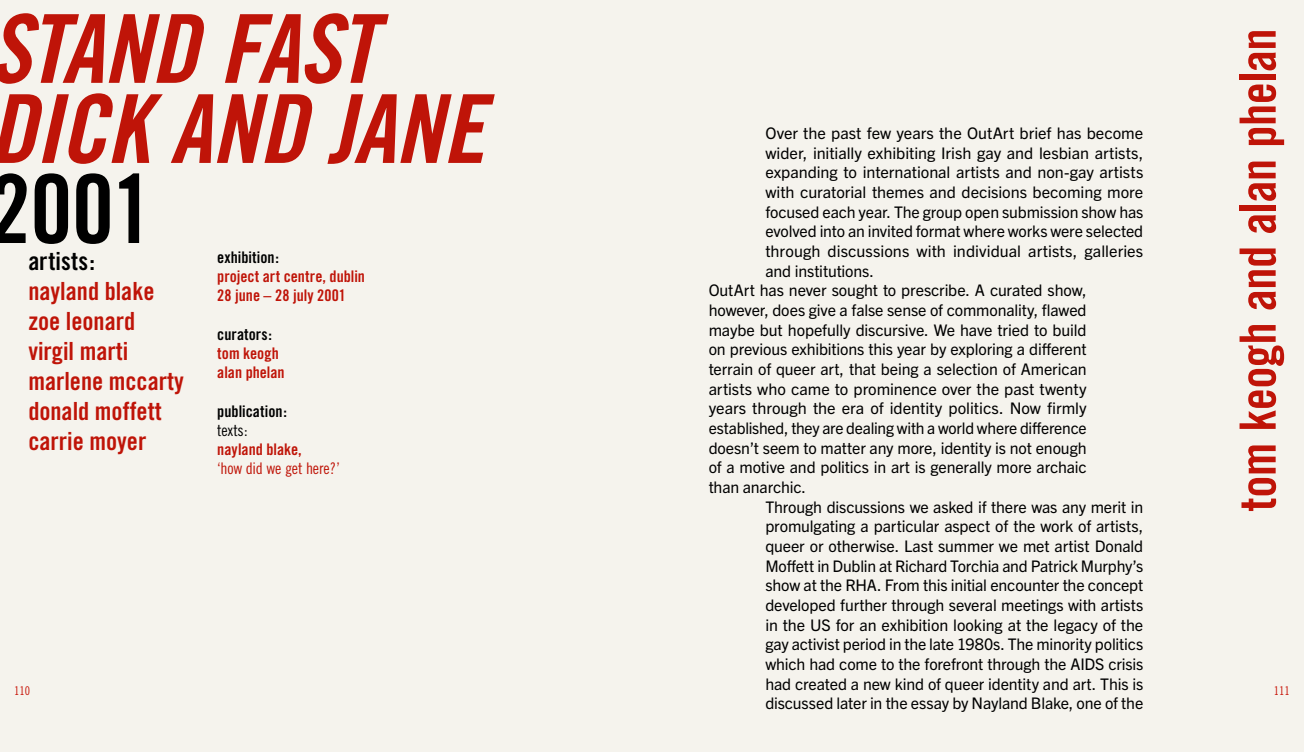
<style>
.page{position:relative;width:1304px;height:752px;background:#fff}
.page>*{position:absolute;margin:0;border:0;box-sizing:border-box;transform-origin:0 0}
.t1{font:95px/80px "Trade Gothic Bold Cond Twenty Obl";letter-spacing:-.01em;color:#c71509}
.t2{font:95px "Trade Gothic Bold Cond Twenty";color:#000}
.t3{font:50px "Trade Gothic Bold Cond Twenty";letter-spacing:-.01em;color:#c71509}
.t4{font:25px/30px "Trade Gothic Bold Cond Twenty";color:#c71509}
.t5{font:25px "Trade Gothic Bold Cond Twenty";letter-spacing:.01em;color:#000}
.t6{font:16px "Trade Gothic Next LT Pro";letter-spacing:-.01em;color:#000}
.t7{font:16px/19.2px "Trade Gothic Bold Cond Twenty";color:#c71509}
.t8{font:16px "Trade Gothic Bold Cond Twenty";color:#000}
.t9{font:16px "Trade Gothic Cond Eighteen";letter-spacing:-.01em;color:#c71509}
.t10{font:16px "Trade Gothic Cond Eighteen";letter-spacing:-.01em;color:#000}
.t11{font:12px "Trade Gothic Cond Eighteen";color:#c71509}
</style>
<div class="page">
<div style="left:0;top:0;width:1304px;height:751px;background:#f5f3ed"></div>
<h1 class="t1" style="left:-11px;top:8px;width:497px">STAND FAST<br>DICK AND JANE</h1>
<h1 class="t2" style="left:-11px;top:151px;width:167px">2001</h1>
<h2 class="t3" style="left:1227px;top:511px;width:484px;rotate:-90deg">tom keogh and alan phelan</h2>
<p class="t6" style="left:765px;top:122px;width:379px">Over the past few years the OutArt brief has become</p>
<p class="t6" style="left:765px;top:142px;width:379px">wider, initially exhibiting Irish gay and lesbian artists,</p>
<p class="t6" style="left:765px;top:161px;width:379px">expanding to international artists and non-gay artists</p>
<p class="t6" style="left:765px;top:181px;width:379px">with curatorial themes and decisions becoming more</p>
<p class="t6" style="left:765px;top:201px;width:379px">focused each year. The group open submission show has</p>
<p class="t6" style="left:765px;top:220px;width:379px">evolved into an invited format where works were selected</p>
<p class="t6" style="left:765px;top:240px;width:379px">through discussions with individual artists, galleries</p>
<p class="t6" style="left:765px;top:259px;width:110px">and institutions.</p>
<p class="t6" style="left:709px;top:279px;width:379px">OutArt has never sought to prescribe. A curated show,</p>
<p class="t6" style="left:709px;top:299px;width:379px">however, does give a false sense of commonality, flawed</p>
<p class="t6" style="left:709px;top:318px;width:379px">maybe but hopefully discursive. We have tried to build</p>
<p class="t6" style="left:709px;top:338px;width:379px">on previous exhibitions this year by exploring a different</p>
<p class="t6" style="left:709px;top:358px;width:379px">terrain of queer art, that being a selection of American</p>
<p class="t6" style="left:709px;top:377px;width:379px">artists who came to prominence over the past twenty</p>
<p class="t6" style="left:709px;top:397px;width:379px">years through the era of identity politics. Now firmly</p>
<p class="t6" style="left:709px;top:417px;width:379px">established, they are dealing with a world where difference</p>
<p class="t6" style="left:709px;top:436px;width:379px">doesn’t seem to matter any more, identity is not enough</p>
<p class="t6" style="left:709px;top:456px;width:379px">of a motive and politics in art is generally more archaic</p>
<p class="t6" style="left:709px;top:475px;width:99px">than anarchic.</p>
<p class="t6" style="left:765px;top:495px;width:379px">Through discussions we asked if there was any merit in</p>
<p class="t6" style="left:765px;top:515px;width:379px">promulgating a particular aspect of the work of artists,</p>
<p class="t6" style="left:765px;top:534px;width:379px">queer or otherwise. Last summer we met artist Donald</p>
<p class="t6" style="left:765px;top:554px;width:379px">Moffett in Dublin at Richard Torchia and Patrick Murphy’s</p>
<p class="t6" style="left:765px;top:574px;width:379px">show at the RHA. From this initial encounter the concept</p>
<p class="t6" style="left:765px;top:593px;width:379px">developed further through several meetings with artists</p>
<p class="t6" style="left:765px;top:613px;width:379px">in the US for an exhibition looking at the legacy of the</p>
<p class="t6" style="left:765px;top:633px;width:379px">gay activist period in the late 1980s. The minority politics</p>
<p class="t6" style="left:765px;top:652px;width:379px">which had come to the forefront through the AIDS crisis</p>
<p class="t6" style="left:765px;top:672px;width:379px">had created a new kind of queer identity and art. This is</p>
<p class="t6" style="left:765px;top:691px;width:379px">discussed later in the essay by Nayland Blake, one of the</p>
<p class="t8" style="left:217px;top:247px;width:63px">exhibition:</p>
<p class="t7" style="left:217px;top:266px;width:149px">project art centre, dublin<br>28 june – 28 july 2001</p>
<p class="t8" style="left:217px;top:324px;width:56px">curators:</p>
<p class="t7" style="left:217px;top:343px;width:69px">tom keogh alan phelan</p>
<p class="t8" style="left:217px;top:401px;width:71px">publication:</p>
<p class="t10" style="left:217px;top:420px;width:32px">texts:</p>
<p class="t7" style="left:217px;top:439px;width:86px">nayland blake,</p>
<p class="t9" style="left:217px;top:459px;width:124px">‘how did we get here?’</p>
<h3 class="t5" style="left:28px;top:245px;width:68px">artists:</h3>
<h3 class="t4" style="left:28px;top:275px;width:157px">nayland blake zoe leonard virgil marti marlene mccarty donald moffett carrie moyer</h3>
<p class="t11" style="left:14px;top:683px;width:17px">110</p>
<p class="t11" style="left:1274px;top:683px;width:17px">111</p>
</div>
